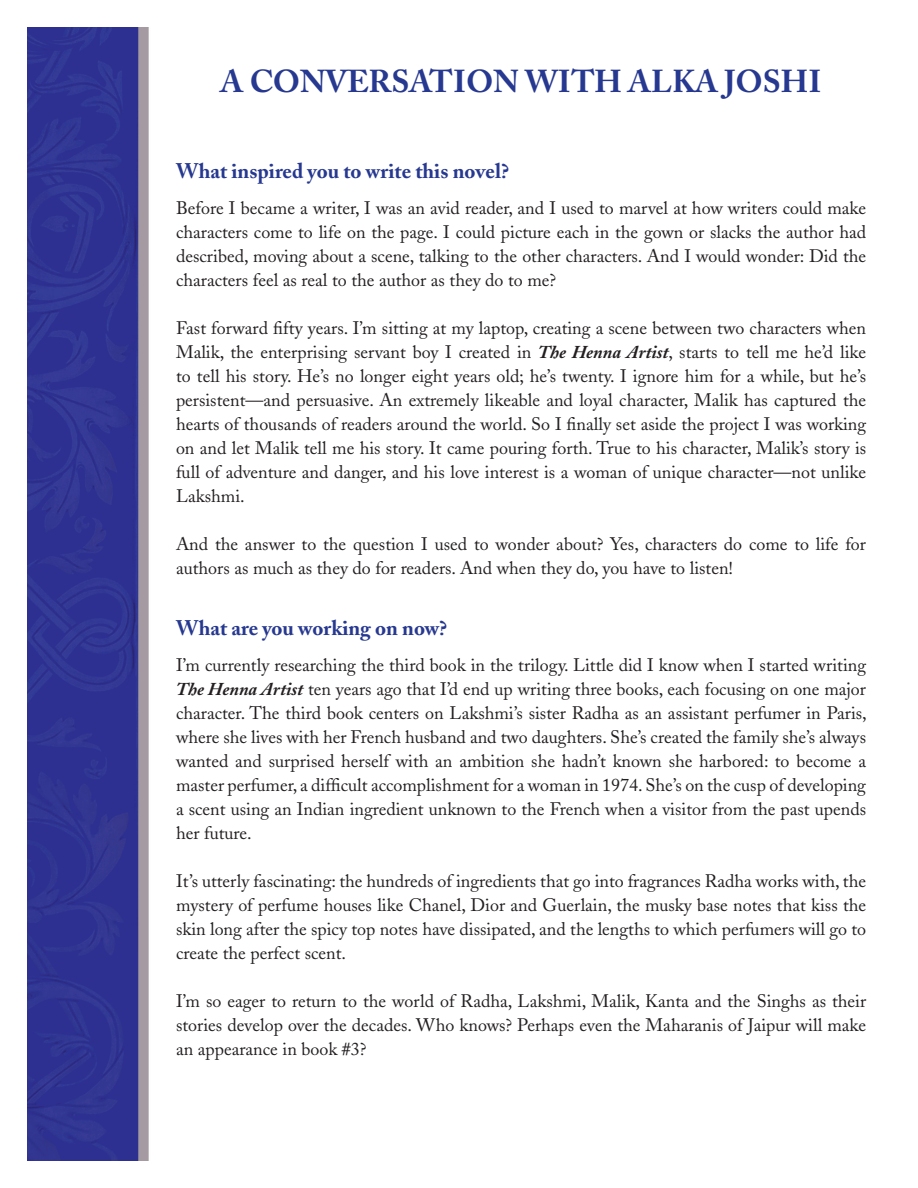
<style>
.page{position:relative;width:918px;height:1188px;background:#fff}
.page>*{position:absolute;margin:0;border:0;box-sizing:border-box;transform-origin:0 0}
.Headline{font:700 31.5px "Adobe Caslon";color:#263890}
.Body_Text{font:700 21px "Adobe Caslon";color:#263890}
.Body_Text-2{font:18px/24px "Adobe Caslon";color:#231f20;text-align:justify}
.s1{font-weight:700;font-style:italic}
</style>
<div class="page">
<img style="left:27px;top:27px;width:122px;height:1134px">
<p class="Headline" style="left:221px;top:62px;width:602px">A CONVERSATION WITH ALKA JOSHI</p>
<p class="Body_Text" style="left:176px;top:158px;width:335px">What inspired you to write this novel?</p>
<p class="Body_Text-2" style="left:176px;top:196px;width:692px">Before I became a writer, I was an avid reader, and I used to marvel at how writers could make characters come to life on the page. I could picture each in the gown or slacks the author had described, moving about a scene, talking to the other characters. And I would wonder: Did the characters feel as real to the author as they do to me?</p>
<p class="Body_Text-2" style="left:176px;top:316px;width:692px">Fast forward fifty years. I’m sitting at my laptop, creating a scene between two characters when Malik, the enterprising servant boy I created in <span class="s1">The Henna Artist</span>, starts to tell me he’d like to tell his story. He’s no longer eight years old; he’s twenty. I ignore him for a while, but he’s persistent—and persuasive. An extremely likeable and loyal character, Malik has captured the hearts of thousands of readers around the world. So I finally set aside the project I was working on and let Malik tell me his story. It came pouring forth. True to his character, Malik’s story is full of adventure and danger, and his love interest is a woman of unique character—not unlike Lakshmi.</p>
<p class="Body_Text-2" style="left:176px;top:532px;width:692px">And the answer to the question I used to wonder about? Yes, characters do come to life for authors as much as they do for readers. And when they do, you have to listen!</p>
<p class="Body_Text" style="left:176px;top:615px;width:273px">What are you working on now?</p>
<p class="Body_Text-2" style="left:176px;top:653px;width:692px">I’m currently researching the third book in the trilogy. Little did I know when I started writing <span class="s1">The Henna Artist</span> ten years ago that I’d end up writing three books, each focusing on one major character. The third book centers on Lakshmi’s sister Radha as an assistant perfumer in Paris, where she lives with her French husband and two daughters. She’s created the family she’s always wanted and surprised herself with an ambition she hadn’t known she harbored: to become a master perfumer, a difficult accomplishment for a woman in 1974. She’s on the cusp of developing a scent using an Indian ingredient unknown to the French when a visitor from the past upends her future.</p>
<p class="Body_Text-2" style="left:176px;top:869px;width:692px">It’s utterly fascinating: the hundreds of ingredients that go into fragrances Radha works with, the mystery of perfume houses like Chanel, Dior and Guerlain, the musky base notes that kiss the skin long after the spicy top notes have dissipated, and the lengths to which perfumers will go to create the perfect scent.</p>
<p class="Body_Text-2" style="left:176px;top:989px;width:692px">I’m so eager to return to the world of Radha, Lakshmi, Malik, Kanta and the Singhs as their stories develop over the decades. Who knows? Perhaps even the Maharanis of Jaipur will make an appearance in book #3?</p>
</div>
